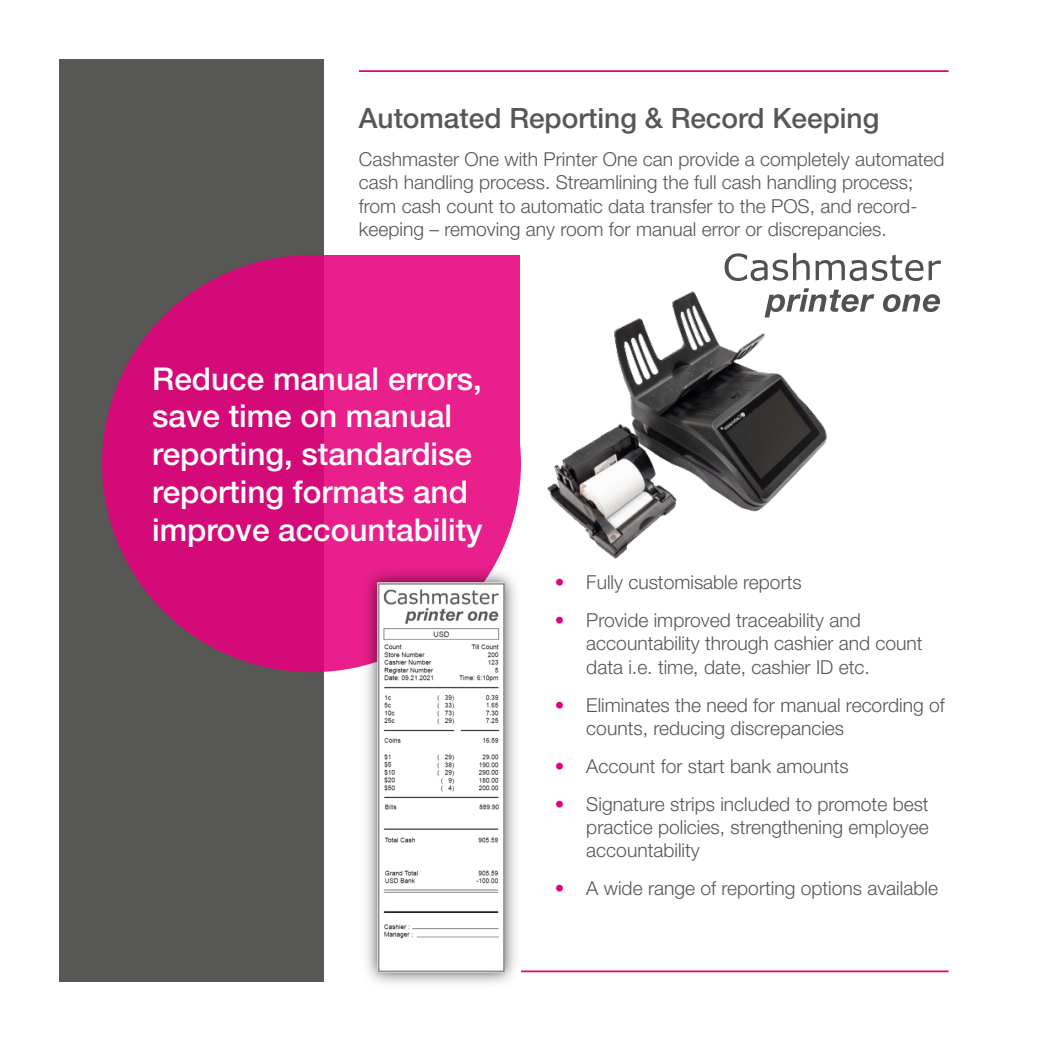
<style>
.page{position:relative;width:1042px;height:1042px;background:#fff}
.page>*{position:absolute;margin:0;border:0;box-sizing:border-box;transform-origin:0 0}
.t1{font:500 31.5px/37.8px "Helvetica Neue LT Pro";color:#fff}
.body{font:500 28px "Helvetica Neue LT Pro";color:#575756}
.body-2{font:300 19.25px/23.1px "Helvetica Neue LT Pro";color:#575756}
.s1{color:#e6007d}
</style>
<div class="page">
<img style="left:494px;top:281px;width:363px;height:285px">
<div style="left:60px;top:60px;width:264px;height:922px;background:#575756"></div>
<div style="left:102px;top:255px;width:419px;height:417px;background:linear-gradient(to right,#ce0472,#ee2491);border-radius:50%"></div>
<div style="left:312px;top:255px;width:208px;height:221px;background:#e91f8c"></div>
<hr style="left:359px;top:70px;width:589px;height:2px;background:#e6007d">
<img style="left:361px;top:567px;width:155px;height:417px">
<hr style="left:521px;top:970px;width:427px;height:2px;background:#e6007d">
<svg style="left:764px;top:288px;width:176px;height:29px"></svg>
<svg style="left:724px;top:253px;width:217px;height:28px"></svg>
<p class="body" style="left:359px;top:102px;width:522px">Automated Reporting &amp; Record Keeping</p>
<p class="body-2" style="left:359px;top:147px;width:587px">Cashmaster One with Printer One can provide a completely automated cash handling process. Streamlining the full cash handling process; from cash count to automatic data transfer to the POS, and record&shy;keeping – removing any room for manual error or discrepancies.</p>
<p class="t1" style="left:152px;top:359px;width:331px">Reduce manual errors, save time on manual</p>
<p class="t1" style="left:152px;top:435px;width:321px">reporting, standardise</p>
<p class="t1" style="left:152px;top:473px;width:332px">reporting formats and improve accountability</p>
<p class="body-2" style="left:555px;top:570px;width:248px"><span class="s1">•</span> Fully customisable reports</p>
<p class="body-2" style="left:586px;top:608px;width:338px;text-indent:-32px"><span class="s1">•</span> Provide improved traceability and accountability through cashier and count data i.e. time, date, cashier ID etc.</p>
<p class="body-2" style="left:586px;top:693px;width:360px;text-indent:-32px"><span class="s1">•</span> Eliminates the need for manual recording of counts, reducing discrepancies</p>
<p class="body-2" style="left:555px;top:754px;width:295px"><span class="s1">•</span> Account for start bank amounts</p>
<p class="body-2" style="left:586px;top:792px;width:344px;text-align:justify;text-indent:-32px"><span class="s1">•</span> Signature strips included to promote best practice policies, strengthening employee accountability</p>
<p class="body-2" style="left:555px;top:876px;width:385px"><span class="s1">•</span> A wide range of reporting options available</p>
</div>
